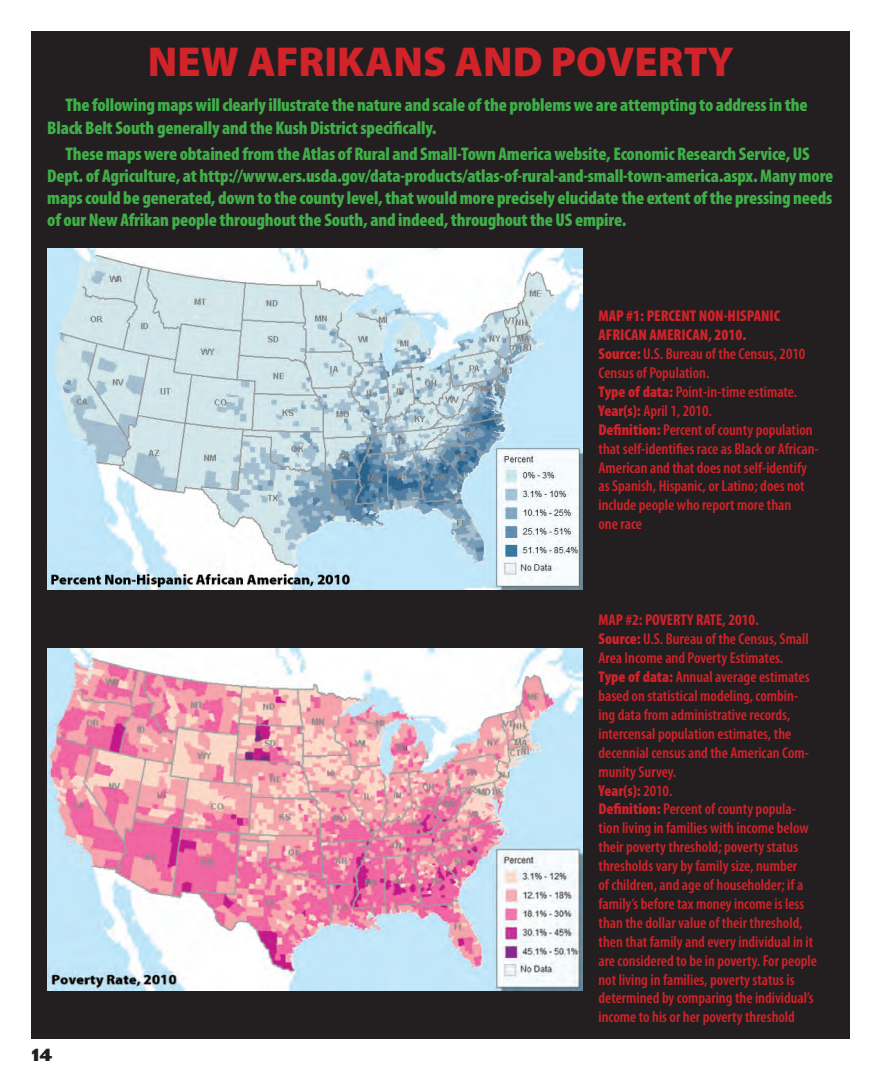
<style>
.page{position:relative;width:882px;height:1071px;background:#fff}
.page>*{position:absolute;margin:0;border:0;box-sizing:border-box;transform-origin:0 0}
.t1{font:900 42px "Myriad Pro";color:#d1232a}
.t2{font:900 condensed 18.38px/22.1px "Myriad Pro";letter-spacing:-.01em;color:#40ae49}
.t3{font:17.5px "Gill Sans Extra Bold Display";color:#231f20}
.t4{font:600 condensed 15.75px/18.9px "Myriad Pro";color:#d1232a}
.s1{font-weight:900}
.s2{font-weight:700}
</style>
<div class="page">
<div style="left:32px;top:32px;width:818px;height:1007px;background:#231f20"></div>
<img style="left:47px;top:249px;width:536px;height:341px">
<img style="left:47px;top:648px;width:536px;height:342px">
<p class="t1" style="left:148px;top:38px;width:588px">NEW AFRIKANS AND POVERTY</p>
<p class="t2" style="left:47px;top:93px;width:762px;line-height:23.1px;text-indent:18px">The following maps will clearly illustrate the nature and scale of the problems we are attempting to address in the<br>Black Belt South generally and the Kush District specifically.</p>
<p class="t2" style="left:47px;top:143px;width:788px;text-indent:18px">These maps were obtained from the Atlas of Rural and Small-Town America website, Economic Research Service, US Dept. of Agriculture, at http://www.ers.usda.gov/data-products/atlas-of-rural-and-small-town-america.aspx. Many more maps could be generated, down to the county level, that would more precisely elucidate the extent of the pressing needs of our New Afrikan people throughout the South, and indeed, throughout the US empire.</p>
<p class="t4" style="left:598px;top:307px;width:222px"><span class="s1">MAP #1: PERCENT NON-HISPANIC<br>AFRICAN AMERICAN, 2010.<br>Source:</span> U.S. Bureau of the Census, 2010<br>Census of Population.<br><span class="s1">Type of data:</span> Point-in-time estimate.<br><span class="s1">Year(s):</span> April 1, 2010.<br><span class="s1">Definition:</span> Percent of county population that self-identifies race as Black or African-<br>American and that does not self-identify as Spanish, Hispanic, or Latino; does not include people who report more than<br>one race</p>
<p class="t3" style="left:32px;top:1044px;width:23px">14</p>
<p class="t4" style="left:598px;top:611px;width:220px"><span class="s2">MAP #2: POVERTY RATE, 2010.<br></span><span class="s1">Source:</span> U.S. Bureau of the Census, Small Area Income and Poverty Estimates.<br><span class="s1">Type of data:</span> Annual average estimates based on statistical modeling, combin&shy;ing data from administrative records, intercensal population estimates, the decennial census and the American Com&shy;munity Survey.<br><span class="s1">Year(s):</span> 2010.<br><span class="s1">Definition:</span> Percent of county popula&shy;tion living in families with income below their poverty threshold; poverty status thresholds vary by family size, number<br>of children, and age of householder; if a family’s before tax money income is less than the dollar value of their threshold, then that family and every individual in it are considered to be in poverty. For people not living in families, poverty status is determined by comparing the individual’s income to his or her poverty threshold</p>
</div>
